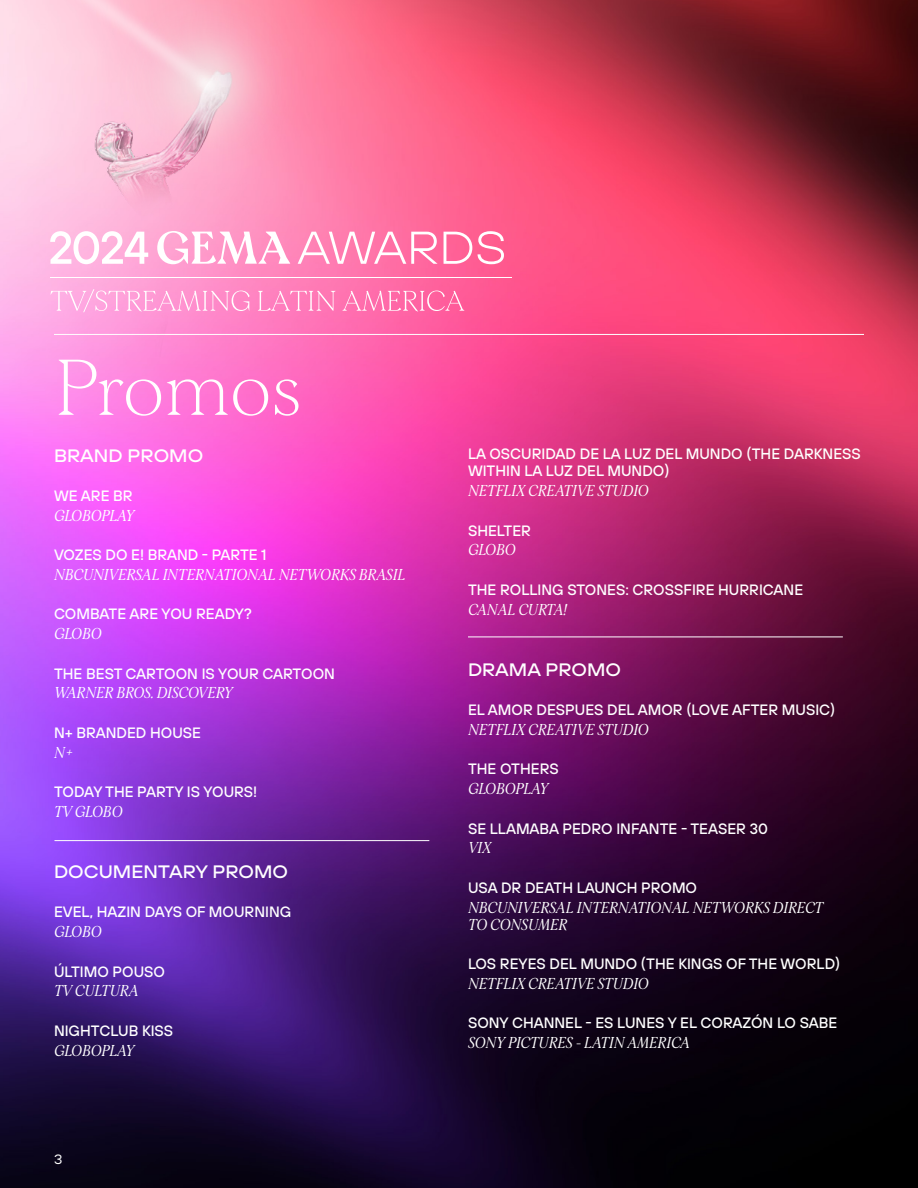
<style>
.page{position:relative;width:918px;height:1188px;background:#fff}
.page>*{position:absolute;margin:0;border:0;box-sizing:border-box;transform-origin:0 0}
.t1{font:200 75px "Morion";color:#fff}
.t2{font:500 18px "TT Hoves Pro Exp";color:#fff}
.t3{font:500 15px/17.2px "TT Hoves Pro";color:#fff}
.t4{font:italic 15px/17.2px "Morion";color:#fff}
.t5{font:13.5px "TT Hoves Pro Exp";color:#fff}
</style>
<div class="page">
<img style="left:0;top:0;width:918px;height:1188px">
<hr style="left:54px;top:334px;width:810px;height:1px;background:#fff">
<img style="left:21px;top:0;width:376px;height:357px">
<svg style="left:50px;top:289px;width:200px;height:23px;background:#fea8da"></svg>
<svg style="left:258px;top:291px;width:78px;height:20px;background:#fe8fc4"></svg>
<svg style="left:342px;top:291px;width:122px;height:21px;background:#fe7eb3"></svg>
<svg style="left:50px;top:231px;width:98px;height:33px"></svg>
<svg style="left:157px;top:231px;width:133px;height:33px"></svg>
<svg style="left:298px;top:232px;width:140px;height:32px"></svg>
<svg style="left:444px;top:232px;width:28px;height:32px"></svg>
<svg style="left:478px;top:231px;width:26px;height:33px"></svg>
<hr style="left:50px;top:277px;width:462px;height:1px;background:#fff">
<img style="left:0;top:0;width:240px;height:231px">
<hr style="left:54px;top:840px;width:375px;height:1px;background:#fff">
<hr style="left:468px;top:637px;width:375px;height:1px;background:#fff">
<h1 class="t1" style="left:54px;top:346px;width:249px">Promos</h1>
<p class="t2" style="left:54px;top:443px;width:151px">BRAND PROMO</p>
<p class="t3" style="left:54px;top:487px;width:80px">WE ARE BR</p>
<p class="t4" style="left:54px;top:507px;width:82px">GLOBOPLAY</p>
<p class="t3" style="left:54px;top:546px;width:214px">VOZES DO E! BRAND - PARTE 1</p>
<p class="t4" style="left:54px;top:566px;width:353px">NBCUNIVERSAL INTERNATIONAL NETWORKS BRASIL</p>
<p class="t3" style="left:54px;top:606px;width:199px">COMBATE ARE YOU READY?</p>
<p class="t4" style="left:54px;top:626px;width:49px">GLOBO</p>
<p class="t3" style="left:54px;top:665px;width:282px">THE BEST CARTOON IS YOUR CARTOON</p>
<p class="t4" style="left:54px;top:685px;width:180px">WARNER BROS. DISCOVERY</p>
<p class="t3" style="left:54px;top:724px;width:149px">N+ BRANDED HOUSE</p>
<p class="t4" style="left:54px;top:744px;width:21px">N+</p>
<p class="t3" style="left:54px;top:783px;width:205px">TODAY THE PARTY IS YOURS!</p>
<p class="t4" style="left:54px;top:803px;width:70px">TV GLOBO</p>
<p class="t2" style="left:54px;top:859px;width:236px">DOCUMENTARY PROMO</p>
<p class="t3" style="left:54px;top:904px;width:239px">EVEL, HAZIN DAYS OF MOURNING</p>
<p class="t4" style="left:54px;top:924px;width:49px">GLOBO</p>
<p class="t3" style="left:54px;top:963px;width:113px">ÚLTIMO POUSO</p>
<p class="t4" style="left:54px;top:983px;width:86px">TV CULTURA</p>
<p class="t3" style="left:54px;top:1022px;width:121px">NIGHTCLUB KISS</p>
<p class="t4" style="left:54px;top:1042px;width:82px">GLOBOPLAY</p>
<p class="t5" style="left:54px;top:1150px;width:10px">3</p>
<p class="t3" style="left:468px;top:445px;width:394px">LA OSCURIDAD DE LA LUZ DEL MUNDO (THE DARKNESS<br>WITHIN LA LUZ DEL MUNDO)</p>
<p class="t4" style="left:468px;top:483px;width:182px">NETFLIX CREATIVE STUDIO</p>
<p class="t3" style="left:468px;top:522px;width:65px">SHELTER</p>
<p class="t4" style="left:468px;top:542px;width:49px">GLOBO</p>
<p class="t3" style="left:468px;top:581px;width:337px">THE ROLLING STONES: CROSSFIRE HURRICANE</p>
<p class="t4" style="left:468px;top:601px;width:100px">CANAL CURTA!</p>
<p class="t2" style="left:468px;top:657px;width:155px">DRAMA PROMO</p>
<p class="t3" style="left:468px;top:701px;width:369px">EL AMOR DESPUES DEL AMOR (LOVE AFTER MUSIC)</p>
<p class="t4" style="left:468px;top:721px;width:182px">NETFLIX CREATIVE STUDIO</p>
<p class="t3" style="left:468px;top:761px;width:92px">THE OTHERS</p>
<p class="t4" style="left:468px;top:781px;width:82px">GLOBOPLAY</p>
<p class="t3" style="left:468px;top:820px;width:302px">SE LLAMABA PEDRO INFANTE - TEASER 30</p>
<p class="t4" style="left:468px;top:840px;width:25px">VIX</p>
<p class="t3" style="left:468px;top:879px;width:231px">USA DR DEATH LAUNCH PROMO</p>
<p class="t4" style="left:468px;top:899px;width:357px">NBCUNIVERSAL INTERNATIONAL NETWORKS DIRECT<br>TO CONSUMER</p>
<p class="t3" style="left:468px;top:956px;width:374px">LOS REYES DEL MUNDO (THE KINGS OF THE WORLD)</p>
<p class="t4" style="left:468px;top:976px;width:182px">NETFLIX CREATIVE STUDIO</p>
<p class="t3" style="left:468px;top:1015px;width:371px">SONY CHANNEL - ES LUNES Y EL CORAZÓN LO SABE</p>
<p class="t4" style="left:468px;top:1035px;width:223px">SONY PICTURES - LATIN AMERICA</p>
</div>
